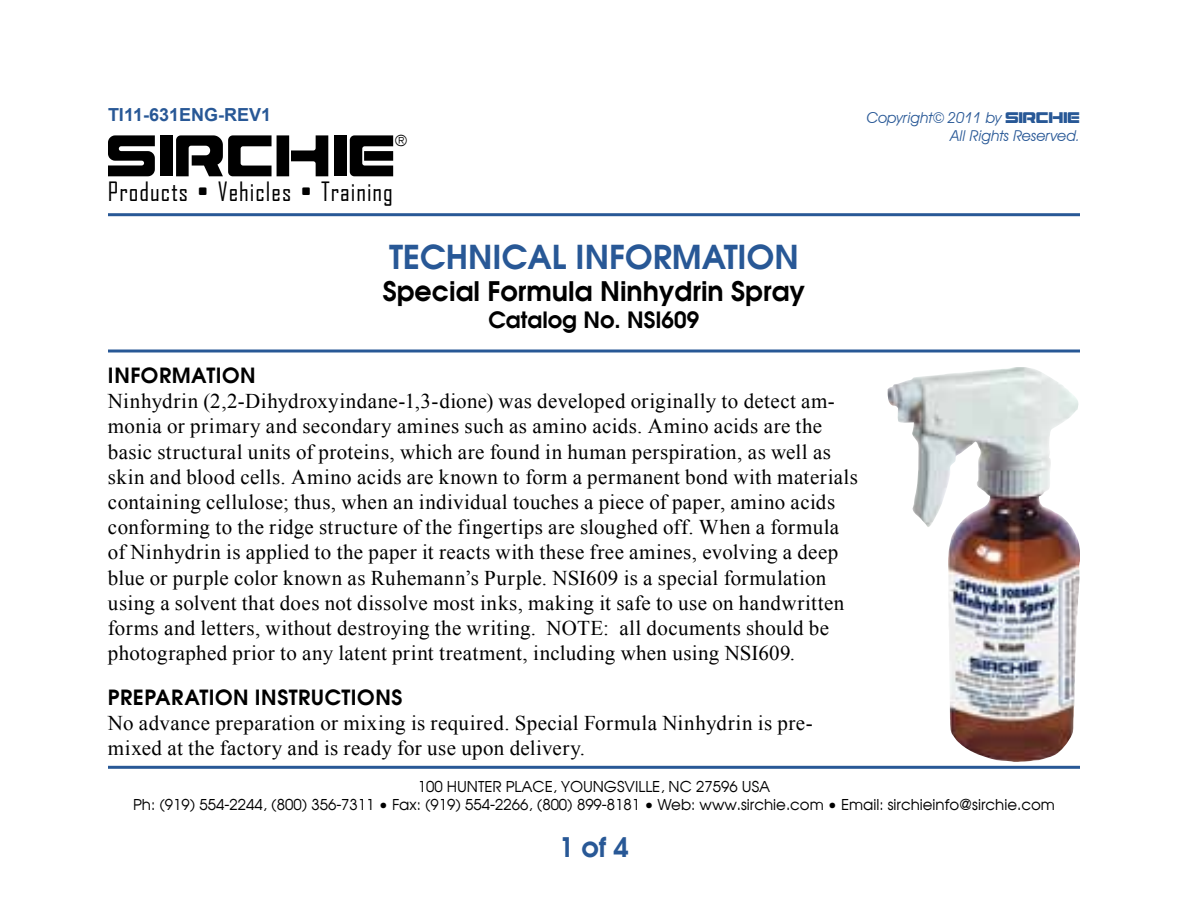
<style>
.page{position:relative;width:1188px;height:918px;background:#fff}
.page>*{position:absolute;margin:0;border:0;box-sizing:border-box;transform-origin:0 0}
.t1{font:700 57px "Sirchie";letter-spacing:.05em;color:#000}
.t2{font:700 33px "Avalon";color:#285896}
.t3{font:700 27px "Avalon";color:#000}
.t4{font:700 27px "Avalon";color:#285896}
.t5{font:25.5px "Agency FB";letter-spacing:.04em;color:#000}
.t6{font:700 22.5px "Avalon";color:#000}
.t7{font:21px/25.2px "Times New Roman";letter-spacing:.02em;color:#000}
.t8{font:700 21px "Avalon";letter-spacing:.025em;color:#000}
.t9{font:700 18px "Arial";color:#285896}
.t10{font:15px/18px "Avalon Plain";color:#000;text-align:center}
.t11{font:italic 15px/18px "Avant Garde IT Cby BT";color:#285896;text-align:right}
.s1{font-family:"Sirchie";font-weight:700;font-style:normal}
</style>
<div class="page">
<hr style="left:108px;top:213px;width:972px;height:3px;background:#285896">
<hr style="left:108px;top:766px;width:972px;height:3px;background:#285896">
<hr style="left:108px;top:350px;width:972px;height:2px;background:#285896">
<img style="left:888px;top:367px;width:192px;height:395px">
<p class="t9" style="left:108px;top:103px;width:165px">TI11-631ENG-REV1</p>
<h1 class="t1" style="left:108px;top:119px;width:289px">SIRCHIE</h1>
<p class="t10" style="left:395px;top:132px;width:13px">®</p>
<p class="t5" style="left:108px;top:176px;width:286px">Products • Vehicles • Training</p>
<h2 class="t2" style="left:389px;top:234px;width:411px">TECHNICAL INFORMATION</h2>
<p class="t3" style="left:383px;top:273px;width:424px">SPECIAL FORMULA NINHYDRIN SPRAY</p>
<p class="t6" style="left:488px;top:305px;width:213px">CATALOG NO. NSI609</p>
<p class="t8" style="left:108px;top:361px;width:22px">INFORMATION</p>
<p class="t7" style="left:108px;top:388px;width:751px">Ninhydrin (2,2-Dihydroxyindane-1,3-dione) was developed originally to detect am&shy;monia or primary and secondary amines such as amino acids. Amino acids are the basic structural units of proteins, which are found in human perspiration, as well as skin and blood cells. Amino acids are known to form a permanent bond with materials containing cellulose; thus, when an individual touches a piece of paper, amino acids conforming to the ridge structure of the fingertips are sloughed off. When a formula of Ninhydrin is applied to the paper it reacts with these free amines, evolving a deep blue or purple color known as Ruhemann’s Purple. NSI609 is a special formulation using a solvent that does not dissolve most inks, making it safe to use on handwritten forms and letters, without destroying the writing. NOTE: all documents should be photographed prior to any latent print treatment, including when using NSI609.</p>
<p class="t8" style="left:108px;top:683px;width:26px">PREPARATION</p>
<p class="t8" style="left:255px;top:683px;width:20px">INSTR</p>
<p class="t8" style="left:311px;top:683px;width:28px">UCTIONS</p>
<p class="t7" style="left:108px;top:710px;width:706px">No advance preparation or mixing is required. Special Formula Ninhydrin is pre&shy;mixed at the factory and is ready for use upon delivery.</p>
<p class="t11" style="left:867px;top:109px;width:215px">Copyright© 2011 by <span class="s1">SIRCHIE<br></span>All Rights Reserved.</p>
<p class="t10" style="left:133px;top:778px;width:923px">100 HUNTER PLACE, YOUNGSVILLE, NC 27596 USA<br>Ph: (919) 554-2244, (800) 356-7311 • Fax: (919) 554-2266, (800) 899-8181 • Web: www.sirchie.com • Email: sirchieinfo@sirchie.com</p>
<p class="t4" style="left:559px;top:829px;width:72px">1 OF 4</p>
</div>
